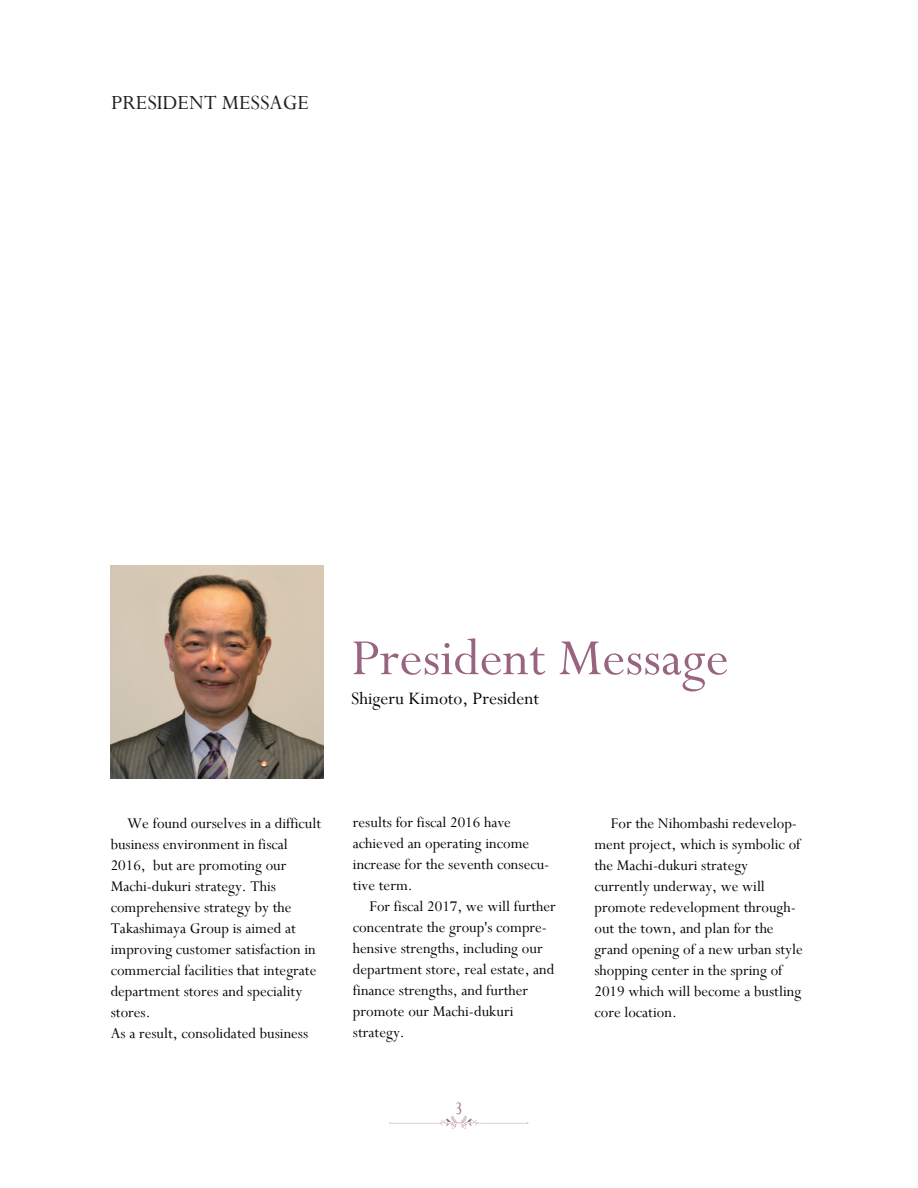
<style>
.page{position:relative;width:918px;height:1188px;background:#fff}
.page>*{position:absolute;margin:0;border:0;box-sizing:border-box;transform-origin:0 0}
.t1{font:57px "Perpetua";color:#98647e}
.t2{font:22.5px "Perpetua";color:#231f20}
.t3{font:19.5px "Perpetua";color:#030303}
.t4{font:19.5px "Perpetua";color:#98647e;scale:.8 1}
.t5{font:16.5px/21px "Perpetua";color:#030303}
</style>
<div class="page">
<svg style="left:389px;top:1116px;width:139px;height:13px"></svg>
<img style="left:111px;top:565px;width:213px;height:213px">
<h2 class="t2" style="left:111px;top:88px;width:199px">PRESIDENT MESSAGE</h2>
<h1 class="t1" style="left:351px;top:622px;width:379px">President Message</h1>
<p class="t3" style="left:351px;top:686px;width:189px">Shigeru Kimoto, President</p>
<p class="t5" style="left:111px;top:813px;width:212px;text-indent:16px">We found ourselves in a difficult business environment in fiscal<br>2016, but are promoting our<br>Machi-dukuri strategy. This comprehensive strategy by the<br>Takashimaya Group is aimed at improving customer satisfaction in commercial facilities that integrate department stores and speciality stores.<br>As a result, consolidated business</p>
<p class="t5" style="left:353px;top:811px;width:198px">results for fiscal 2016 have achieved an operating income increase for the seventh consecu&shy;tive term.</p>
<p class="t5" style="left:353px;top:895px;width:204px;text-indent:16px">For fiscal 2017, we will further concentrate the group's compre&shy;hensive strengths, including our department store, real estate, and finance strengths, and further promote our Machi-dukuri strategy.</p>
<p class="t4" style="left:455px;top:1096px;width:10px">3</p>
<p class="t5" style="left:594px;top:813px;width:210px;text-indent:16px">For the Nihombashi redevelop&shy;ment project, which is symbolic of the Machi-dukuri strategy currently underway, we will promote redevelopment through&shy;out the town, and plan for the grand opening of a new urban style shopping center in the spring of<br>2019 which will become a bustling core location.</p>
</div>
